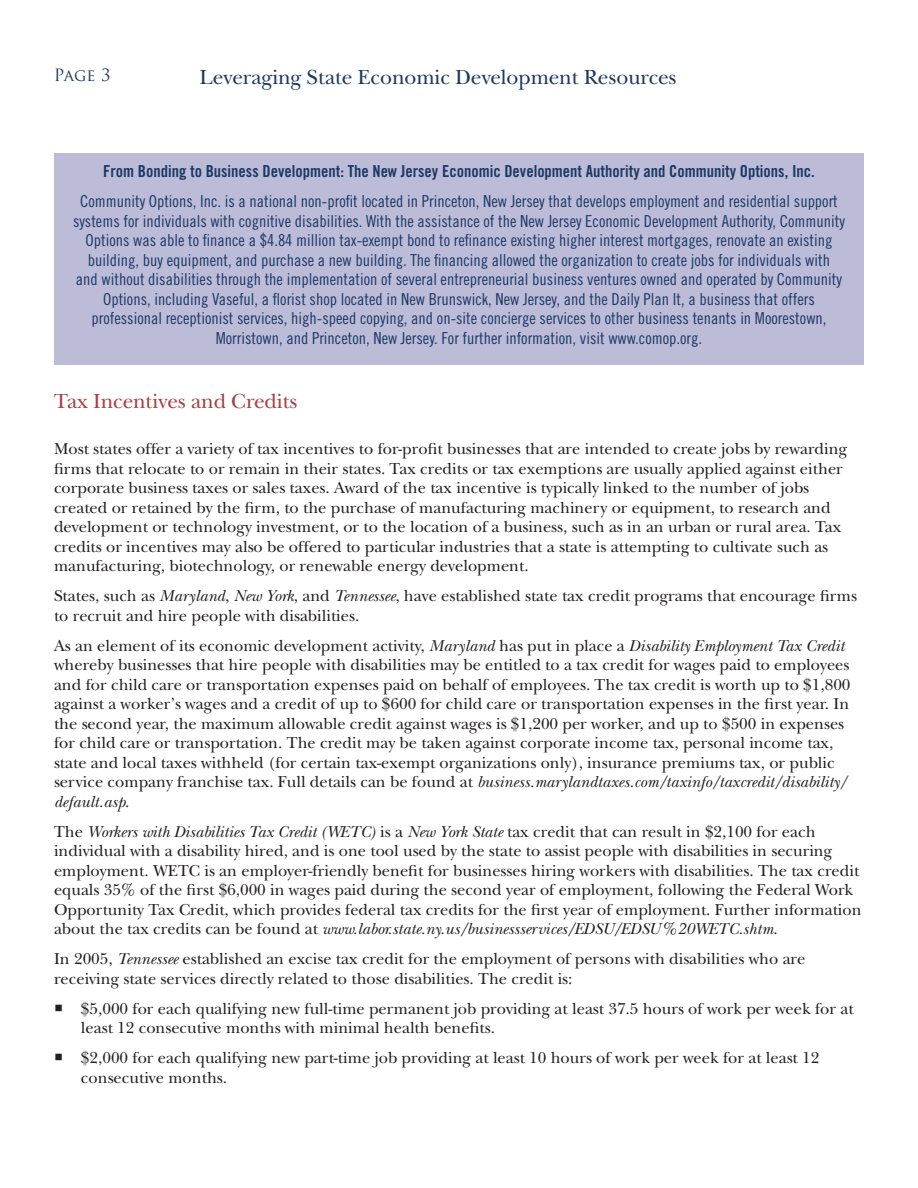
<style>
.page{position:relative;width:918px;height:1188px;background:#fff}
.page>*{position:absolute;margin:0;border:0;box-sizing:border-box;transform-origin:0 0}
.t1{font:21px "New Baskerville ITC";color:#1c3964}
.t2{font:21px "New Baskerville ITC";color:#a63f42}
.t3{font:16.5px/19.5px "New Baskerville";color:#231f20}
.t4{font:16.5px/19.5px "Trade Gothic Cond Eighteen";color:#1c3964;text-align:center}
.t5{font:16.5px "Trade Gothic Bold Cond Twenty";color:#1c3964}
.t6{font:16.5px "Trajan Pro";color:#1c3964}
.s1{font-style:italic}
</style>
<div class="page">
<div style="left:54px;top:153px;width:810px;height:211px;background:#bcbcd9"></div>
<p class="t6" style="left:54px;top:65px;width:58px">Page 3</p>
<p class="t1" style="left:200px;top:68px;width:479px">Leveraging State Economic Development Resources</p>
<h4 class="t5" style="left:103px;top:165px;width:713px">From Bonding to Business Development: The New Jersey Economic Development Authority and Community Options, Inc.</h4>
<p class="t4" style="left:73px;top:193px;width:773px">Community Options, Inc. is a national non-profit located in Princeton, New Jersey that develops employment and residential support systems for individuals with cognitive disabilities. With the assistance of the New Jersey Economic Development Authority, Community Options was able to finance a $4.84 million tax-exempt bond to refinance existing higher interest mortgages, renovate an existing building, buy equipment, and purchase a new building. The financing allowed the organization to create jobs for individuals with<br>and without disabilities through the implementation of several entrepreneurial business ventures owned and operated by Community Options, including Vaseful, a florist shop located in New Brunswick, New Jersey, and the Daily Plan It, a business that offers professional receptionist services, high-speed copying, and on-site concierge services to other business tenants in Moorestown, Morristown, and Princeton, New Jersey. For further information, visit www.comop.org.</p>
<h3 class="t2" style="left:54px;top:392px;width:245px">Tax Incentives and Credits</h3>
<p class="t3" style="left:54px;top:441px;width:795px">Most states offer a variety of tax incentives to for-profit businesses that are intended to create jobs by rewarding firms that relocate to or remain in their states. Tax credits or tax exemptions are usually applied against either corporate business taxes or sales taxes. Award of the tax incentive is typically linked to the number of jobs created or retained by the firm, to the purchase of manufacturing machinery or equipment, to research and development or technology investment, or to the location of a business, such as in an urban or rural area. Tax credits or incentives may also be offered to particular industries that a state is attempting to cultivate such as manufacturing, biotechnology, or renewable energy development.</p>
<p class="t3" style="left:54px;top:588px;width:805px">States, such as <span class="s1">Maryland</span>, <span class="s1">New York</span>, and <span class="s1">Tennessee</span>, have established state tax credit programs that encourage firms to recruit and hire people with disabilities.</p>
<p class="t3" style="left:54px;top:638px;width:798px">As an element of its economic development activity, <span class="s1">Maryland</span> has put in place a <span class="s1">Disability Employment Tax Credit </span>whereby businesses that hire people with disabilities may be entitled to a tax credit for wages paid to employees and for child care or transportation expenses paid on behalf of employees. The tax credit is worth up to $1,800 against a worker’s wages and a credit of up to $600 for child care or transportation expenses in the first year. In the second year, the maximum allowable credit against wages is $1,200 per worker, and up to $500 in expenses for child care or transportation. The credit may be taken against corporate income tax, personal income tax, state and local taxes withheld (for certain tax-exempt organizations only), insurance premiums tax, or public service company franchise tax. Full details can be found at <span class="s1">business.marylandtaxes.com/taxinfo/taxcredit/disability/ default.asp</span>.</p>
<p class="t3" style="left:54px;top:824px;width:809px">The <span class="s1">Workers with Disabilities Tax Credit (WETC)</span> is a <span class="s1">New York State</span> tax credit that can result in $2,100 for each individual with a disability hired, and is one tool used by the state to assist people with disabilities in securing employment. WETC is an employer-friendly benefit for businesses hiring workers with disabilities. The tax credit equals 35% of the first $6,000 in wages paid during the second year of employment, following the Federal Work Opportunity Tax Credit, which provides federal tax credits for the first year of employment. Further information about the tax credits can be found at <span class="s1">www.labor.state.ny.us/businessservices/EDSU/EDSU%20WETC.shtm</span>.</p>
<p class="t3" style="left:54px;top:951px;width:753px">In 2005, <span class="s1">Tennessee</span> established an excise tax credit for the employment of persons with disabilities who are receiving state services directly related to those disabilities. The credit is:</p>
<p class="t3" style="left:81px;top:1001px;width:774px">$5,000 for each qualifying new full-time permanent job providing at least 37.5 hours of work per week for at least 12 consecutive months with minimal health benefits.</p>
<p class="t3" style="left:81px;top:1050px;width:740px">$2,000 for each qualifying new part-time job providing at least 10 hours of work per week for at least 12 consecutive months.</p>
</div>
